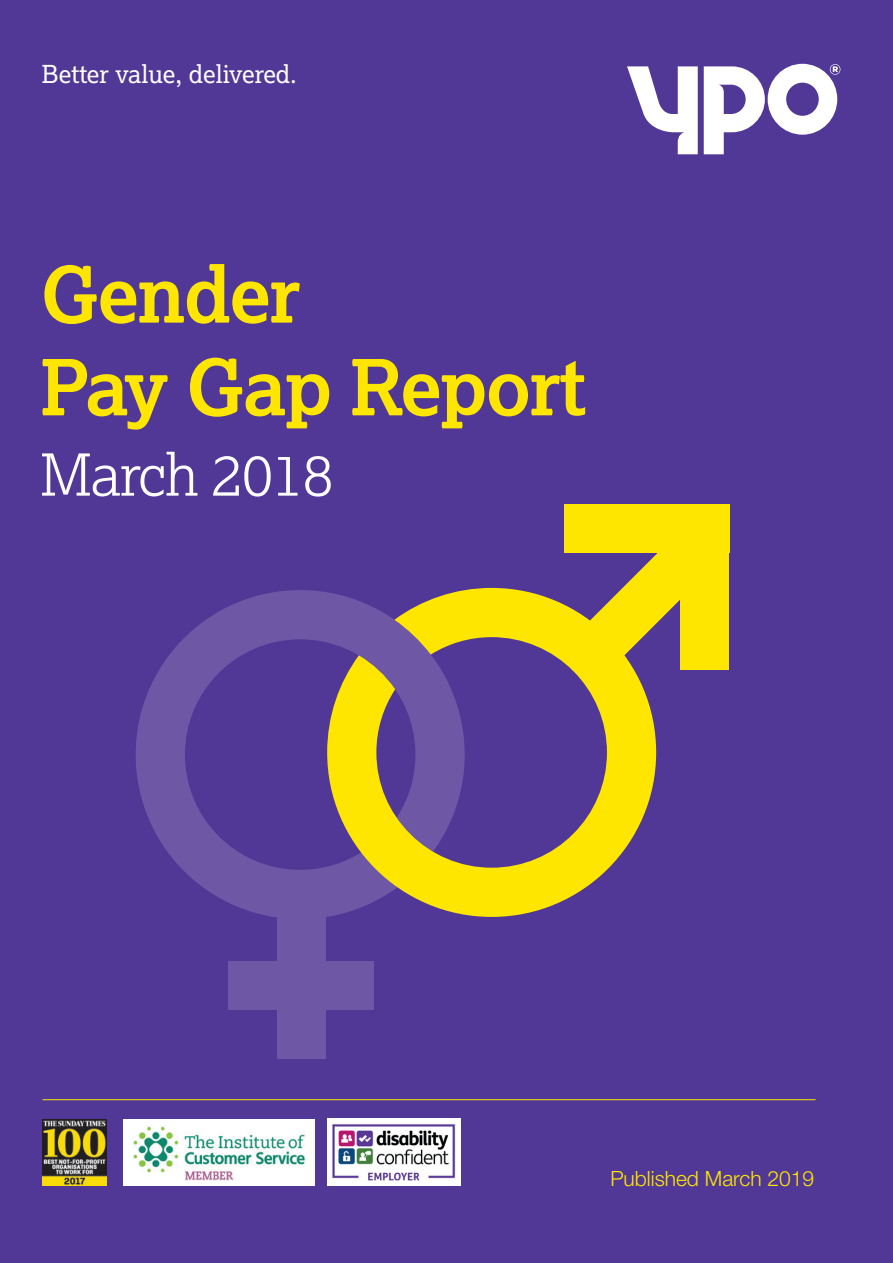
<style>
.page{position:relative;width:893px;height:1263px;background:#513896}
.page>*{position:absolute;margin:0;border:0;box-sizing:border-box;transform-origin:0 0}
.t1{font:700 77.25px/92.7px "Lexia";letter-spacing:-.02em;color:#ffe601}
.t2{font:300 57.9px "Lexia";letter-spacing:-.02em;color:#fff}
.t3{font:24.9px "Lexia";color:#fff}
.t4{font:300 21px "Helvetica Neue LT Std";color:#ffe601}
</style>
<div class="page">
<svg style="left:627px;top:64px;width:213px;height:90px"></svg>
<img style="left:43px;top:1119px;width:63px;height:66px">
<div style="left:123px;top:1119px;width:192px;height:67px;background:#fff"></div>
<img style="left:133px;top:1126px;width:172px;height:54px">
<img style="left:327px;top:1119px;width:133px;height:66px">
<div style="left:228px;top:961px;width:146px;height:49px;background:#6e58a5"></div>
<div style="left:564px;top:504px;width:165px;height:49px;background:#ffe601"></div>
<svg style="left:622px;top:553px;width:100px;height:117px"></svg>
<div style="left:680px;top:504px;width:49px;height:165px;background:#ffe601"></div>
<svg style="left:136px;top:590px;width:191px;height:328px"></svg>
<div style="left:277px;top:893px;width:49px;height:165px;background:#6e58a5"></div>
<svg style="left:327px;top:588px;width:329px;height:329px"></svg>
<hr style="left:43px;top:1099px;width:773px;height:1px;background:#ffe601">
<p class="t3" style="left:42px;top:58px;width:257px">Better value, delivered.</p>
<h1 class="t1" style="left:40px;top:246px;width:548px">Gender<br>Pay Gap Report</h1>
<h2 class="t2" style="left:40px;top:438px;width:295px">March 2018</h2>
<p class="t4" style="left:610px;top:1165px;width:205px">Published March 2019</p>
</div>
